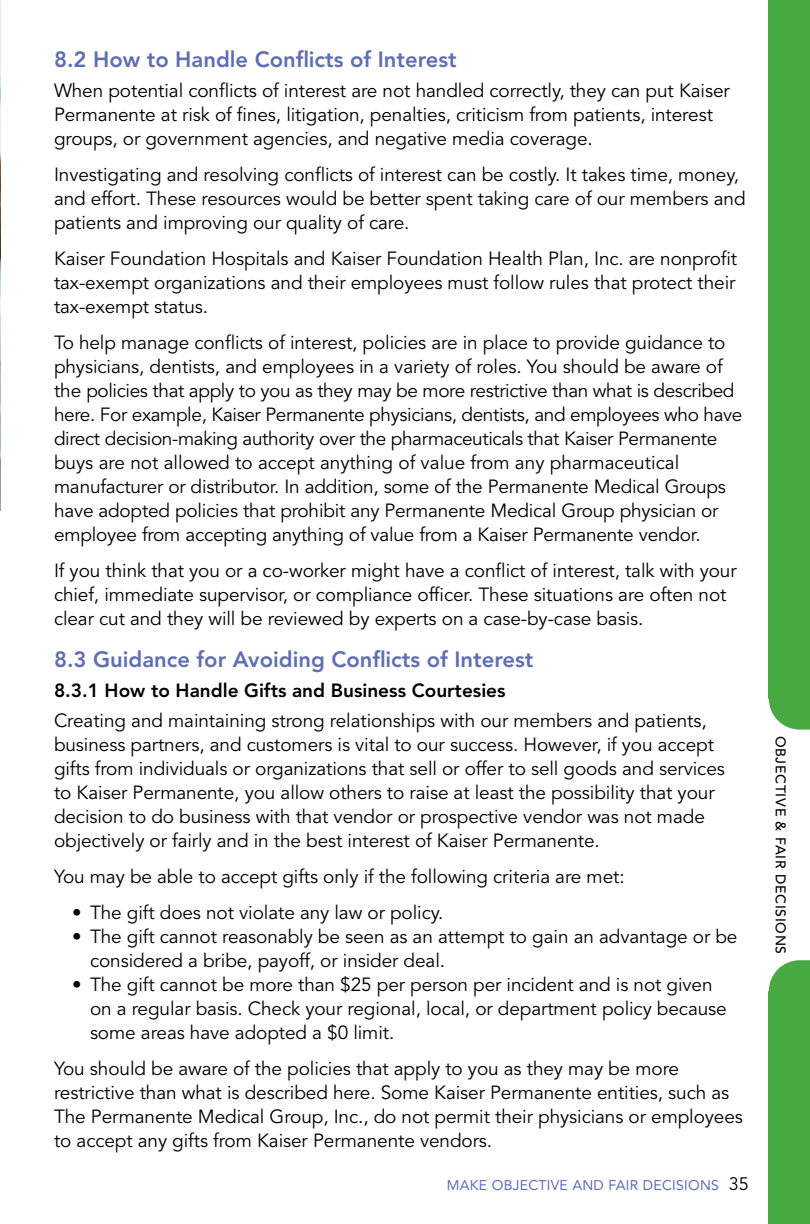
<style>
.page{position:relative;width:810px;height:1224px;background:#fff}
.page>*{position:absolute;margin:0;border:0;box-sizing:border-box;transform-origin:0 0}
.Heading_2{font:800 22px "Avenir LT Std";color:#5f6db3}
.Body_Text{font:19px/24px "Avenir LT Std";letter-spacing:-.005em;color:#000}
.Heading_3{font:800 19px "Avenir LT Std";color:#000}
.t1{font:14px "Avenir LT Std";letter-spacing:.02em;color:#5f6db3}
.t2{font:500 14px "Avenir LT Std";letter-spacing:.05em;color:#000}
.s1{font-size:18px;color:#000}
</style>
<div class="page">
<div style="left:769px;top:0;width:41px;height:1224px;background:#48a842"></div>
<svg style="left:768px;top:699px;width:42px;height:292px"></svg>
<img style="left:0;top:0;width:1px;height:511px">
<hr style="left:0;top:50px;width:1px;height:79px;background:#48a842">
<h2 class="Heading_2" style="left:54px;top:46px;width:404px">8.2 How to Handle Conflicts of Interest</h2>
<p class="Body_Text" style="left:54px;top:79px;width:677px">When potential conflicts of interest are not handled correctly, they can put Kaiser<br>Permanente at risk of fines, litigation, penalties, criticism from patients, interest groups, or government agencies, and negative media coverage.</p>
<p class="Body_Text" style="left:54px;top:163px;width:693px">Investigating and resolving conflicts of interest can be costly. It takes time, money, and effort. These resources would be better spent taking care of our members and patients and improving our quality of care.</p>
<p class="Body_Text" style="left:54px;top:247px;width:685px;text-align:justify">Kaiser Foundation Hospitals and Kaiser Foundation Health Plan, Inc. are nonprofit tax-exempt organizations and their employees must follow rules that protect their tax-exempt status.</p>
<p class="Body_Text" style="left:54px;top:331px;width:690px">To help manage conflicts of interest, policies are in place to provide guidance to physicians, dentists, and employees in a variety of roles. You should be aware of the policies that apply to you as they may be more restrictive than what is described here. For example, Kaiser Permanente physicians, dentists, and employees who have direct decision-making authority over the pharmaceuticals that Kaiser Permanente buys are not allowed to accept anything of value from any pharmaceutical manufacturer or distributor. In addition, some of the Permanente Medical Groups have adopted policies that prohibit any Permanente Medical Group physician or employee from accepting anything of value from a Kaiser Permanente vendor.</p>
<p class="Body_Text" style="left:54px;top:559px;width:684px">If you think that you or a co-worker might have a conflict of interest, talk with your chief, immediate supervisor, or compliance officer. These situations are often not clear cut and they will be reviewed by experts on a case-by-case basis.</p>
<h2 class="Heading_2" style="left:54px;top:646px;width:481px">8.3 Guidance for Avoiding Conflicts of Interest</h2>
<h3 class="Heading_3" style="left:54px;top:679px;width:453px">8.3.1 How to Handle Gifts and Business Courtesies</h3>
<p class="Body_Text" style="left:54px;top:709px;width:672px">Creating and maintaining strong relationships with our members and patients, business partners, and customers is vital to our success. However, if you accept gifts from individuals or organizations that sell or offer to sell goods and services to Kaiser Permanente, you allow others to raise at least the possibility that your decision to do business with that vendor or prospective vendor was not made objectively or fairly and in the best interest of Kaiser Permanente.</p>
<p class="Body_Text" style="left:54px;top:865px;width:572px">You may be able to accept gifts only if the following criteria are met:</p>
<p class="Body_Text" style="left:72px;top:901px;width:373px">• The gift does not violate any law or policy.</p>
<p class="Body_Text" style="left:90px;top:925px;width:649px;text-indent:-18px">• The gift cannot reasonably be seen as an attempt to gain an advantage or be considered a bribe, payoff, or insider deal.</p>
<p class="Body_Text" style="left:90px;top:973px;width:638px;text-indent:-18px">• The gift cannot be more than $25 per person per incident and is not given on a regular basis. Check your regional, local, or department policy because some areas have adopted a $0 limit.</p>
<p class="Body_Text" style="left:54px;top:1057px;width:691px">You should be aware of the policies that apply to you as they may be more restrictive than what is described here. Some Kaiser Permanente entities, such as The Permanente Medical Group, Inc., do not permit their physicians or employees to accept any gifts from Kaiser Permanente vendors.</p>
<p class="t1" style="left:447px;top:1177px;width:304px">MAKE OBJECTIVE AND FAIR DECISIONS <span class="s1">35</span></p>
<p class="t2" style="left:789px;top:736px;width:220px;rotate:90deg">OBJECTIVE &amp; FAIR DECISIONS</p>
</div>
